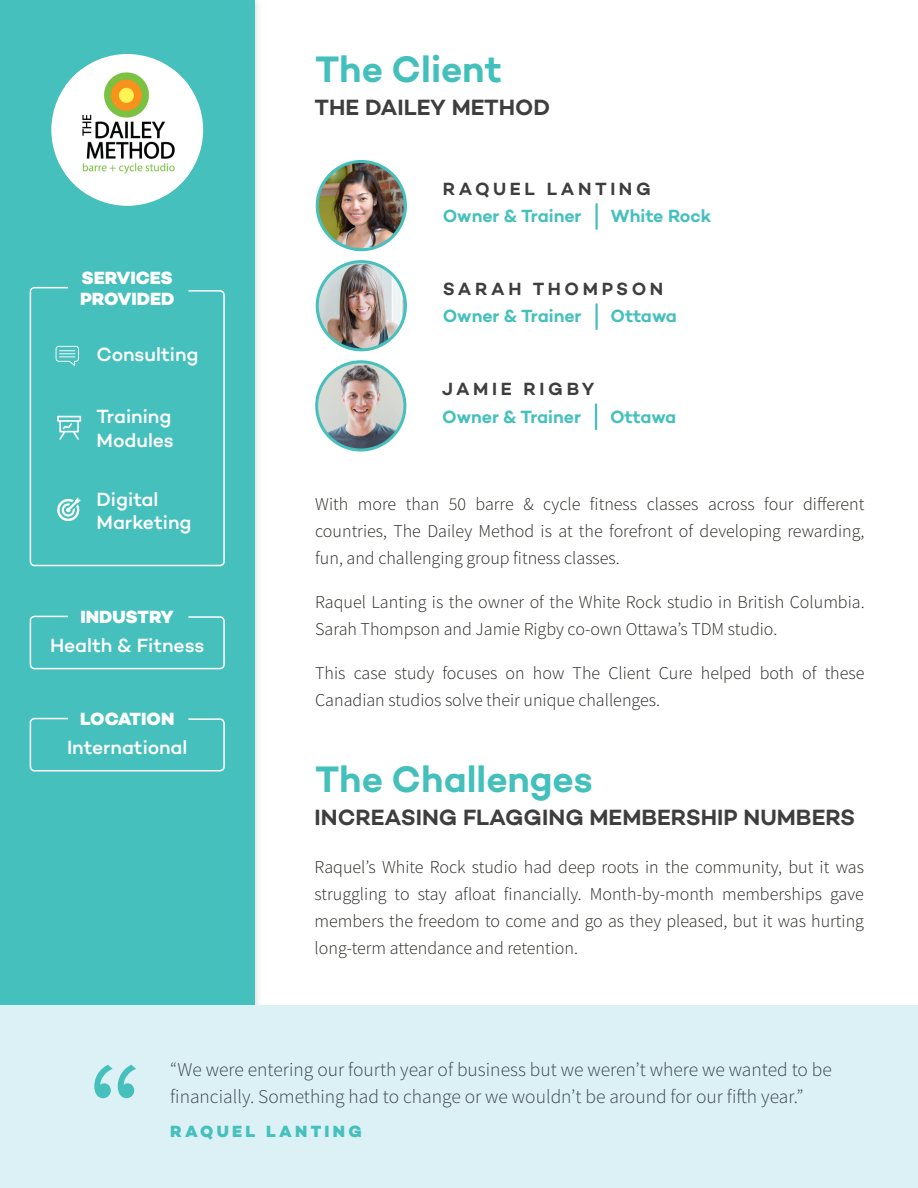
<style>
.page{position:relative;width:918px;height:1188px;background:#fff}
.page>*{position:absolute;margin:0;border:0;box-sizing:border-box;transform-origin:0 0}
.Style_de_paragraphe{font:300 150px "Work Sans";color:#45c0bc}
.t1{font:600 37.5px "Campton";color:#43c0bc}
.t2{font:600 22.5px "Campton";color:#3e3e3f}
.Style_de_paragraphe-2{font:300 19.5px/27px "Source Sans Pro";color:#3c454d}
.t3{font:500 19.5px/23.4px "Campton";color:#fff}
.Style_de_paragraphe-3{font:300 18px/27px "Source Sans Pro";color:#252822;text-align:justify}
.t4{font:600 18px "Campton";letter-spacing:-.01em;color:#45c0bc}
.t5{font:600 18px "Campton";letter-spacing:.2em;color:#3e3e3f}
.t6{font:800 18px "Campton";letter-spacing:-.005em;color:#fff}
.Style_de_paragraphe-4{font:800 16.5px "Campton";letter-spacing:.2em;color:#45c0bc}
</style>
<div class="page">
<div style="left:0;top:0;width:263px;height:1037px;background:#231f20;opacity:.2"></div>
<div style="left:0;top:0;width:254px;height:1029px;background:#45c0bc"></div>
<div style="left:0;top:1005px;width:918px;height:183px;background:#dcf1f5"></div>
<div style="left:51px;top:54px;width:152px;height:152px;background:#fff;border-radius:50%"></div>
<img style="left:65px;top:70px;width:124px;height:124px">
<img style="left:317px;top:161px;width:88px;height:89px;border-radius:44px">
<div style="left:316px;top:160px;width:91px;height:91px;border:3px solid #45c0bc;border-radius:50%"></div>
<img style="left:317px;top:262px;width:88px;height:88px;border-radius:44px">
<div style="left:316px;top:260px;width:91px;height:91px;border:3px solid #45c0bc;border-radius:50%"></div>
<img style="left:317px;top:362px;width:88px;height:88px;border-radius:44px">
<div style="left:315px;top:360px;width:91px;height:92px;border:3px solid #45c0bc;border-radius:50%"></div>
<svg style="left:29px;top:286px;width:196px;height:281px"></svg>
<svg style="left:29px;top:615px;width:196px;height:55px"></svg>
<svg style="left:29px;top:717px;width:196px;height:55px"></svg>
<hr style="left:595px;top:204px;width:3px;height:25px;background:#45c0bc">
<hr style="left:595px;top:304px;width:3px;height:25px;background:#45c0bc">
<hr style="left:595px;top:404px;width:2px;height:25px;background:#45c0bc">
<p class="t1" style="left:315px;top:45px;width:188px">The Client</p>
<p class="t2" style="left:315px;top:93px;width:237px">THE DAILEY METHOD</p>
<p class="t5" style="left:443px;top:177px;width:209px">RAQUEL LANTING</p>
<p class="t6" style="left:82px;top:266px;width:93px">SERVICES</p>
<p class="t6" style="left:80px;top:288px;width:96px">PROVIDED</p>
<p class="t3" style="left:97px;top:342px;width:103px">Consulting</p>
<p class="t3" style="left:97px;top:405px;width:79px">Training<br>Modules</p>
<p class="t3" style="left:97px;top:487px;width:96px">Digital<br>Marketing</p>
<p class="t6" style="left:81px;top:606px;width:95px">INDUSTRY</p>
<p class="t3" style="left:50px;top:633px;width:156px">Health &amp; Fitness</p>
<p class="t6" style="left:80px;top:708px;width:96px">LOCATION</p>
<p class="t3" style="left:67px;top:735px;width:122px">International</p>
<p class="t4" style="left:443px;top:205px;width:140px">Owner &amp; Trainer</p>
<p class="t4" style="left:611px;top:205px;width:102px">White Rock</p>
<p class="t5" style="left:443px;top:278px;width:222px">SARAH THOMPSON</p>
<p class="t4" style="left:443px;top:305px;width:140px">Owner &amp; Trainer</p>
<p class="t4" style="left:611px;top:305px;width:68px">Ottawa</p>
<p class="t5" style="left:442px;top:378px;width:154px">JAMIE RIGBY</p>
<p class="t4" style="left:442px;top:405px;width:140px">Owner &amp; Trainer</p>
<p class="t4" style="left:610px;top:405px;width:68px">Ottawa</p>
<p class="Style_de_paragraphe-3" style="left:315px;top:491px;width:551px">With more than 50 barre &amp; cycle fitness classes across four different countries, The Dailey Method is at the forefront of developing rewarding, fun, and challenging group fitness classes.</p>
<p class="Style_de_paragraphe-3" style="left:315px;top:589px;width:551px">Raquel Lanting is the owner of the White Rock studio in British Columbia.<br>Sarah Thompson and Jamie Rigby co-own Ottawa’s TDM studio.</p>
<p class="Style_de_paragraphe-3" style="left:315px;top:660px;width:551px">This case study focuses on how The Client Cure helped both of these<br>Canadian studios solve their unique challenges.</p>
<p class="t1" style="left:315px;top:755px;width:279px">The Challenges</p>
<p class="t2" style="left:315px;top:803px;width:542px">INCREASING FLAGGING MEMBERSHIP NUMBERS</p>
<p class="Style_de_paragraphe-3" style="left:315px;top:854px;width:551px">Raquel’s White Rock studio had deep roots in the community, but it was struggling to stay afloat financially. Month-by-month memberships gave members the freedom to come and go as they pleased, but it was hurting long-term attendance and retention.</p>
<p class="Style_de_paragraphe" style="left:86px;top:1030px;width:59px">“</p>
<p class="Style_de_paragraphe-2" style="left:170px;top:1056px;width:663px">“We were entering our fourth year of business but we weren’t where we wanted to be financially. Something had to change or we wouldn’t be around for our fifth year.”</p>
<p class="Style_de_paragraphe-4" style="left:170px;top:1121px;width:193px">RAQUEL LANTING</p>
</div>
